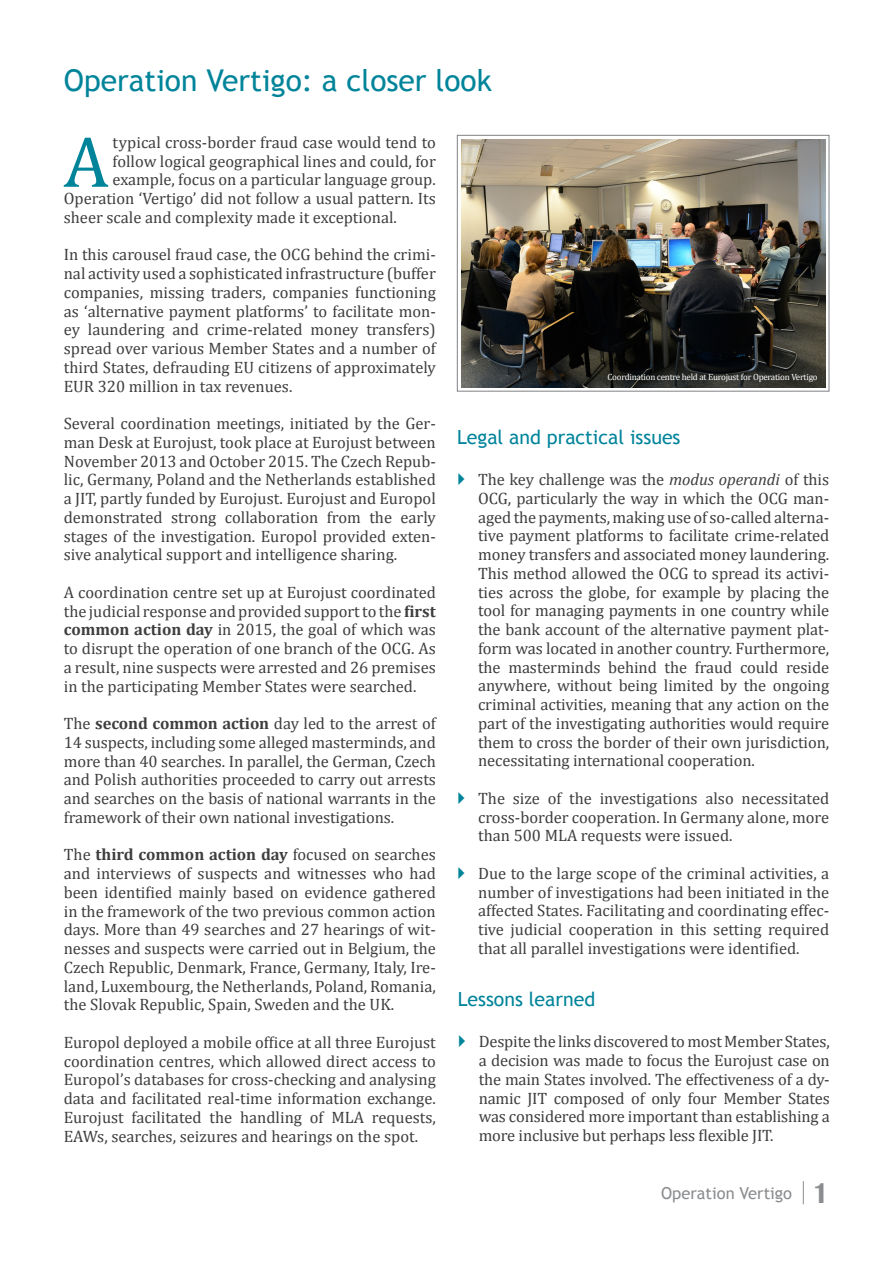
<style>
.page{position:relative;width:893px;height:1263px;background:#fff}
.page>*{position:absolute;margin:0;border:0;box-sizing:border-box;transform-origin:0 0}
.t1{font:72.75px "Cambria";color:#00849a}
.t2{font:45px "Iris UPC Bold";color:#8a8c8f}
.AR2015_-_1st_Heading{font:30px "Trebuchet MS";color:#00849a}
.AR2015_-_Vertigo_sub{font:19.5px "Trebuchet MS";color:#00849a}
.t3{font:16.5px/18.8px "Cambria";color:#3e3e3f;text-align:justify}
.t4{font:16.5px "Trebuchet MS";color:#8a8c8f}
.t5{font:9px "Cambria";letter-spacing:-.025em;color:#fff}
.s1{font-weight:700}
.s2{font-style:italic}
</style>
<div class="page">
<div style="left:457px;top:135px;width:372px;height:256px;border:1px solid #808285"></div>
<img style="left:461px;top:139px;width:364px;height:248px">
<svg style="left:803px;top:1181px;width:1px;height:23px"></svg>
<p class="AR2015_-_1st_Heading" style="left:64px;top:63px;width:430px">Operation Vertigo: a closer look</p>
<p class="t1" style="left:64px;top:119px;width:47px">A</p>
<p class="t3" style="left:113px;top:133px;width:325px">typical cross-border fraud case would tend to</p>
<p class="t3" style="left:113px;top:151px;width:325px">follow logical geographical lines and could, for</p>
<p class="t3" style="left:113px;top:170px;width:325px">example, focus on a particular language group.</p>
<p class="t3" style="left:64px;top:189px;width:374px">Operation ‘Vertigo’ did not follow a usual pattern. Its</p>
<p class="t3" style="left:64px;top:208px;width:335px">sheer scale and complexity made it exceptional.</p>
<p class="t3" style="left:64px;top:245px;width:374px">In this carousel fraud case, the OCG behind the crimi&shy;nal activity used a sophisticated infrastructure (buffer companies, missing traders, companies functioning as ‘alternative payment platforms’ to facilitate mon&shy;ey laundering and crime-related money transfers) spread over various Member States and a number of third States, defrauding EU citizens of approximately EUR 320 million in tax revenues.</p>
<p class="t3" style="left:64px;top:414px;width:374px">Several coordination meetings, initiated by the Ger&shy;man Desk at Eurojust, took place at Eurojust between November 2013 and October 2015. The Czech Repub&shy;lic, Germany, Poland and the Netherlands established a JIT, partly funded by Eurojust. Eurojust and Europol demonstrated strong collaboration from the early stages of the investigation. Europol provided exten&shy;sive analytical support and intelligence sharing.</p>
<p class="t3" style="left:64px;top:583px;width:374px">A coordination centre set up at Eurojust coordinated the judicial response and provided support to the <span class="s1">first common action day</span> in 2015, the goal of which was to disrupt the operation of one branch of the OCG. As a result, nine suspects were arrested and 26 premises in the participating Member States were searched.</p>
<p class="t3" style="left:64px;top:714px;width:374px">The <span class="s1">second common action</span> day led to the arrest of 14 suspects, including some alleged masterminds, and more than 40 searches. In parallel, the German, Czech and Polish authorities proceeded to carry out arrests and searches on the basis of national warrants in the framework of their own national investigations.</p>
<p class="t3" style="left:64px;top:845px;width:374px">The <span class="s1">third common action day</span> focused on searches and interviews of suspects and witnesses who had been identified mainly based on evidence gathered in the framework of the two previous common action days. More than 49 searches and 27 hearings of wit&shy;nesses and suspects were carried out in Belgium, the Czech Republic, Denmark, France, Germany, Italy, Ire&shy;land, Luxembourg, the Netherlands, Poland, Romania, the Slovak Republic, Spain, Sweden and the UK.</p>
<p class="t3" style="left:64px;top:1033px;width:374px">Europol deployed a mobile office at all three Eurojust coordination centres, which allowed direct access to Europol’s databases for cross-checking and analysing data and facilitated real-time information exchange.<br>Eurojust facilitated the handling of MLA requests, EAWs, searches, seizures and hearings on the spot.</p>
<p class="t5" style="left:607px;top:371px;width:212px">Coordination centre held at Eurojust for Operation Vertigo</p>
<p class="AR2015_-_Vertigo_sub" style="left:457px;top:425px;width:225px">Legal and practical issues</p>
<p class="t3" style="left:478px;top:470px;width:353px">The key challenge was the <span class="s2">modus operandi</span> of this OCG, particularly the way in which the OCG man&shy;aged the payments, making use of so-called alterna&shy;tive payment platforms to facilitate crime-related money transfers and associated money laundering.<br>This method allowed the OCG to spread its activi&shy;ties across the globe, for example by placing the tool for managing payments in one country while the bank account of the alternative payment plat&shy;form was located in another country. Furthermore, the masterminds behind the fraud could reside anywhere, without being limited by the ongoing criminal activities, meaning that any action on the part of the investigating authorities would require them to cross the border of their own jurisdiction, necessitating international cooperation.</p>
<p class="t3" style="left:478px;top:789px;width:353px">The size of the investigations also necessitated cross-border cooperation. In Germany alone, more than 500 MLA requests were issued.</p>
<p class="t3" style="left:478px;top:864px;width:353px">Due to the large scope of the criminal activities, a number of investigations had been initiated in the affected States. Facilitating and coordinating effec&shy;tive judicial cooperation in this setting required that all parallel investigations were identified.</p>
<p class="AR2015_-_Vertigo_sub" style="left:458px;top:987px;width:139px">Lessons learned</p>
<p class="t3" style="left:479px;top:1032px;width:353px">Despite the links discovered to most Member States, a decision was made to focus the Eurojust case on the main States involved. The effectiveness of a dy&shy;namic JIT composed of only four Member States was considered more important than establishing a more inclusive but perhaps less flexible JIT.</p>
<p class="t4" style="left:661px;top:1183px;width:132px">Operation Vertigo</p>
<p class="t2" style="left:811px;top:1160px;width:22px">1</p>
</div>
